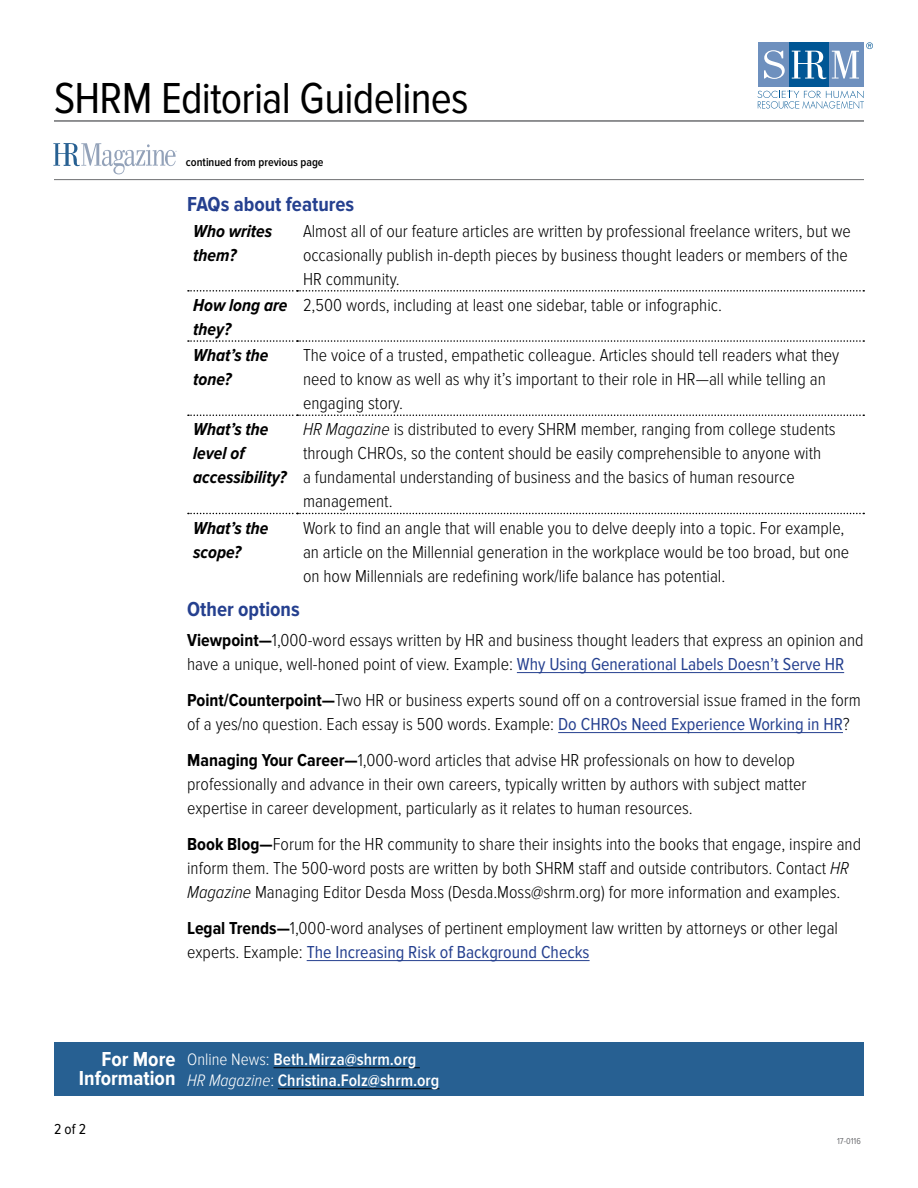
<style>
.page{position:relative;width:918px;height:1188px;background:#fff}
.page>*{position:absolute;margin:0;border:0;box-sizing:border-box;transform-origin:0 0}
.t1{font:45px "Proxima Nova Cond";letter-spacing:-.015em;color:#000}
.t2{font:700 21px "Proxima Nova Cond";color:#25408f}
.t3{font:700 21px/19.5px "Proxima Nova Cond";color:#fff;text-align:right}
.t4{font:300 18px/24px "Proxima Nova Cond";color:#000}
.t5{font:italic 700 18px/24px "Proxima Nova Cond";color:#000}
.t6{font:600 17.25px/21px "Proxima Nova Cond";color:#fff}
.t7{font:15px "Proxima Nova Cond";color:#000}
.t8{font:600 12px "Proxima Nova Cond";color:#000}
.t9{font:9px "Proxima Nova Cond";color:#6d6e71}
.t10{font:1.8px "Helvetica Neue LT Std";color:#93a2b9}
.s1{font-style:italic}
.s2{font-weight:700}
.s3{font-weight:400;color:#25408f}
.s4{font-weight:300}
.s5{font-weight:300;font-style:italic}
</style>
<div class="page">
<hr style="left:517px;top:672px;width:327px;height:1px;background:#25408f">
<hr style="left:558px;top:732px;width:285px;height:1px;background:#25408f">
<hr style="left:307px;top:960px;width:283px;height:1px;background:#25408f">
<svg style="left:188px;top:290px;width:676px;height:2px"></svg>
<svg style="left:188px;top:340px;width:676px;height:2px"></svg>
<svg style="left:188px;top:415px;width:676px;height:1px"></svg>
<svg style="left:188px;top:513px;width:676px;height:1px"></svg>
<svg style="left:866px;top:42px;width:7px;height:7px"></svg>
<div style="left:758px;top:42px;width:32px;height:45px;background:#6e90be"></div>
<div style="left:828px;top:42px;width:36px;height:45px;background:#6e90be"></div>
<div style="left:789px;top:42px;width:40px;height:45px;background:#005695"></div>
<svg style="left:792px;top:51px;width:34px;height:28px"></svg>
<svg style="left:832px;top:51px;width:27px;height:28px"></svg>
<svg style="left:764px;top:50px;width:21px;height:29px"></svg>
<svg style="left:758px;top:91px;width:106px;height:18px"></svg>
<hr style="left:54px;top:179px;width:810px;height:1px;background:#6d6e71">
<hr style="left:54px;top:120px;width:810px;height:2px;background:#6d6e71">
<svg style="left:53px;top:143px;width:123px;height:31px"></svg>
<div style="left:54px;top:1042px;width:810px;height:54px;background:#276092"></div>
<hr style="left:274px;top:1067px;width:146px;height:1px;background:#000">
<hr style="left:278px;top:1088px;width:161px;height:1px;background:#000">
<h1 class="t1" style="left:54px;top:73px;width:416px">SHRM Editorial Guidelines</h1>
<p class="t10" style="left:175px;top:150px;width:3px">®</p>
<p class="t8" style="left:186px;top:155px;width:139px">continued from previous page</p>
<p class="t2" style="left:187px;top:192px;width:169px">FAQs about features</p>
<p class="t5" style="left:193px;top:219px;width:81px">Who writes them?</p>
<p class="t4" style="left:303px;top:219px;width:549px">Almost all of our feature articles are written by professional freelance writers, but we occasionally publish in-depth pieces by business thought leaders or members of the<br>HR community.</p>
<p class="t5" style="left:193px;top:294px;width:96px">How long are they?</p>
<p class="t4" style="left:303px;top:293px;width:420px">2,500 words, including at least one sidebar, table or infographic.</p>
<p class="t5" style="left:193px;top:344px;width:77px">What’s the tone?</p>
<p class="t4" style="left:303px;top:344px;width:538px">The voice of a trusted, empathetic colleague. Articles should tell readers what they need to know as well as why it’s important to their role in HR—all while telling an engaging story.</p>
<p class="t5" style="left:193px;top:418px;width:95px">What’s the level of accessibility?</p>
<p class="t4" style="left:303px;top:418px;width:534px"><span class="s1">HR Magazine</span> is distributed to every SHRM member, ranging from college students through CHROs, so the content should be easily comprehensible to anyone with<br>a fundamental understanding of business and the basics of human resource management.</p>
<p class="t5" style="left:193px;top:516px;width:77px">What’s the scope?</p>
<p class="t4" style="left:303px;top:516px;width:548px">Work to find an angle that will enable you to delve deeply into a topic. For example, an article on the Millennial generation in the workplace would be too broad, but one on how Millennials are redefining work/life balance has potential.</p>
<p class="t2" style="left:187px;top:598px;width:114px">Other options</p>
<p class="t4" style="left:187px;top:629px;width:678px"><span class="s2">Viewpoint—</span>1,000-word essays written by HR and business thought leaders that express an opinion and have a unique, well-honed point of view. Example: <span class="s3">Why Using Generational Labels Doesn’t Serve HR</span></p>
<p class="t4" style="left:187px;top:689px;width:675px"><span class="s2">Point/Counterpoint—</span>Two HR or business experts sound off on a controversial issue framed in the form of a yes/no question. Each essay is 500 words. Example: <span class="s3">Do CHROs Need Experience Working in HR</span>?</p>
<p class="t4" style="left:187px;top:749px;width:621px"><span class="s2">Managing Your Career—</span>1,000-word articles that advise HR professionals on how to develop professionally and advance in their own careers, typically written by authors with subject matter expertise in career development, particularly as it relates to human resources.</p>
<p class="t4" style="left:187px;top:833px;width:675px"><span class="s2">Book Blog—</span>Forum for the HR community to share their insights into the books that engage, inspire and inform them. The 500-word posts are written by both SHRM staff and outside contributors. Contact <span class="s1">HR<br>Magazine</span> Managing Editor Desda Moss (Desda.Moss@shrm.org) for more information and examples.</p>
<p class="t4" style="left:187px;top:917px;width:652px"><span class="s2">Legal Trends—</span>1,000-word analyses of pertinent employment law written by attorneys or other legal experts. Example: <span class="s3">The Increasing Risk of Background Checks</span></p>
<p class="t3" style="left:79px;top:1050px;width:98px">For More<br>Information</p>
<p class="t6" style="left:187px;top:1050px;width:254px"><span class="s4">Online News:</span> Beth.Mirza@shrm.org<br><span class="s5">HR Magazine</span><span class="s4">:</span> Christina.Folz@shrm.org</p>
<p class="t7" style="left:54px;top:1121px;width:34px">2 of 2</p>
<p class="t9" style="left:837px;top:1136px;width:25px">17-0116</p>
</div>
